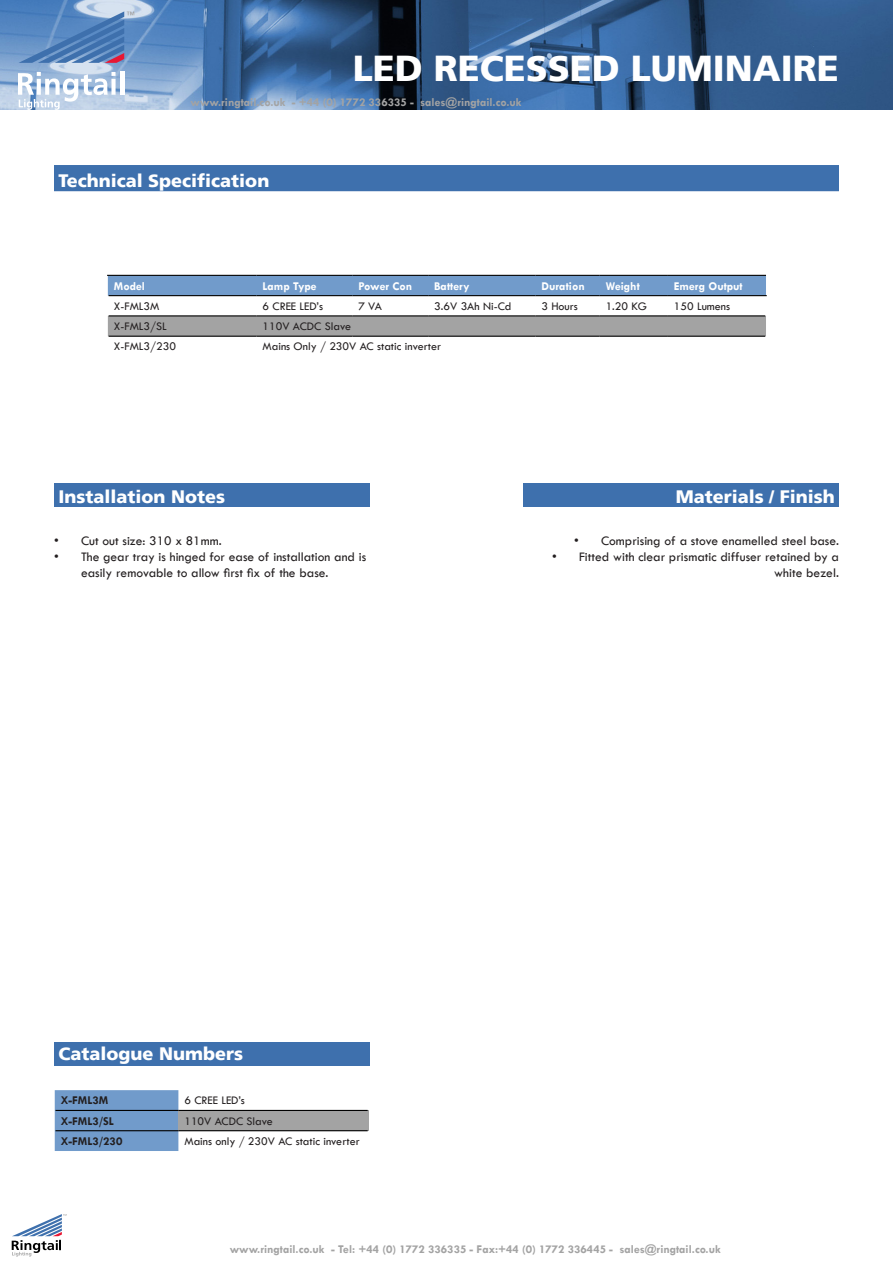
<style>
.page{position:relative;width:893px;height:1263px;background:#fff}
.page>*{position:absolute;margin:0;border:0;box-sizing:border-box;transform-origin:0 0}
.t1{font:900 36px "Frutiger";color:#fff}
.t2{font:900 18px "Frutiger";color:#fff}
.t3{font:500 13.5px/16.2px "Tw Cen";color:#231f20}
.t4{font:500 12px "Tw Cen";color:#231f20}
.t5{font:700 12px "Tw Cen";color:#a3a3a3}
.t6{font:700 12px "Tw Cen";color:#fff}
.t7{font:700 12px "Tw Cen";color:#231f20}
</style>
<div class="page">
<img style="left:0;top:0;width:893px;height:110px">
<hr style="left:120px;top:72px;width:4px;height:23px;background:#fff">
<svg style="left:18px;top:72px;width:98px;height:38px"></svg>
<svg style="left:19px;top:11px;width:115px;height:52px;background:#5c87bd"></svg>
<svg style="left:12px;top:1214px;width:55px;height:42px"></svg>
<div style="left:55px;top:1090px;width:123px;height:61px;background:#719bcb"></div>
<div style="left:178px;top:1110px;width:190px;height:21px;background:#a3a3a3"></div>
<hr style="left:56px;top:1110px;width:122px;height:1px;background:#010101">
<hr style="left:178px;top:1110px;width:190px;height:1px;background:#010101">
<hr style="left:56px;top:1130px;width:122px;height:1px;background:#010101">
<hr style="left:178px;top:1130px;width:190px;height:1px;background:#010101">
<div style="left:54px;top:1042px;width:315px;height:24px;background:#3e70ad"></div>
<div style="left:54px;top:165px;width:785px;height:26px;background:#3e70ad"></div>
<div style="left:54px;top:483px;width:315px;height:23px;background:#3e70ad"></div>
<div style="left:524px;top:483px;width:315px;height:23px;background:#3e70ad"></div>
<div style="left:108px;top:276px;width:658px;height:20px;background:#719bcb"></div>
<svg style="left:108px;top:316px;width:658px;height:20px;background:#9c9c9c"></svg>
<hr style="left:109px;top:315px;width:147px;height:1px;background:#010101">
<hr style="left:256px;top:315px;width:96px;height:1px;background:#010101">
<hr style="left:352px;top:315px;width:76px;height:1px;background:#010101">
<hr style="left:428px;top:315px;width:107px;height:1px;background:#010101">
<hr style="left:535px;top:315px;width:65px;height:1px;background:#010101">
<hr style="left:600px;top:315px;width:68px;height:1px;background:#010101">
<hr style="left:668px;top:315px;width:97px;height:1px;background:#010101">
<hr style="left:109px;top:336px;width:147px;height:1px;background:#010101">
<hr style="left:256px;top:336px;width:96px;height:1px;background:#010101">
<hr style="left:352px;top:336px;width:76px;height:1px;background:#010101">
<hr style="left:428px;top:336px;width:107px;height:1px;background:#010101">
<hr style="left:535px;top:336px;width:65px;height:1px;background:#010101">
<hr style="left:600px;top:336px;width:68px;height:1px;background:#010101">
<hr style="left:668px;top:336px;width:97px;height:1px;background:#010101">
<hr style="left:107px;top:275px;width:149px;height:1px;background:#010101">
<hr style="left:256px;top:275px;width:96px;height:1px;background:#010101">
<hr style="left:352px;top:275px;width:76px;height:1px;background:#010101">
<hr style="left:428px;top:275px;width:107px;height:1px;background:#010101">
<hr style="left:535px;top:275px;width:65px;height:1px;background:#010101">
<hr style="left:600px;top:275px;width:68px;height:1px;background:#010101">
<hr style="left:668px;top:275px;width:98px;height:1px;background:#010101">
<hr style="left:109px;top:295px;width:147px;height:1px;background:#010101">
<hr style="left:256px;top:295px;width:96px;height:1px;background:#010101">
<hr style="left:352px;top:295px;width:76px;height:1px;background:#010101">
<hr style="left:428px;top:295px;width:107px;height:1px;background:#010101">
<hr style="left:535px;top:295px;width:65px;height:1px;background:#010101">
<hr style="left:600px;top:295px;width:68px;height:1px;background:#010101">
<hr style="left:668px;top:295px;width:99px;height:1px;background:#010101">
<p class="t1" style="left:353px;top:47px;width:488px">LED RECESSED LUMINAIRE</p>
<p class="t5" style="left:191px;top:95px;width:333px">www.ringtail.co.uk - +44 (0) 1772 336335 - sales@ringtail.co.uk</p>
<p class="t2" style="left:58px;top:170px;width:212px">Technical Specification</p>
<p class="t6" style="left:114px;top:279px;width:33px">Model</p>
<p class="t6" style="left:262px;top:279px;width:56px">Lamp Type</p>
<p class="t6" style="left:358px;top:279px;width:55px">Power Con</p>
<p class="t6" style="left:434px;top:279px;width:37px">Battery</p>
<p class="t6" style="left:541px;top:279px;width:45px">Duration</p>
<p class="t6" style="left:606px;top:279px;width:36px">Weight</p>
<p class="t6" style="left:674px;top:279px;width:70px">Emerg Output</p>
<p class="t4" style="left:114px;top:299px;width:47px">X-FML3M</p>
<p class="t4" style="left:262px;top:299px;width:62px">6 CREE LED’s</p>
<p class="t4" style="left:358px;top:299px;width:25px">7 VA</p>
<p class="t4" style="left:434px;top:299px;width:79px">3.6V 3Ah Ni-Cd</p>
<p class="t4" style="left:541px;top:299px;width:38px">3 Hours</p>
<p class="t4" style="left:606px;top:299px;width:43px">1.20 KG</p>
<p class="t4" style="left:674px;top:299px;width:58px">150 Lumens</p>
<p class="t4" style="left:114px;top:319px;width:54px">X-FML3/SL</p>
<p class="t4" style="left:262px;top:319px;width:90px">110V ACDC Slave</p>
<p class="t4" style="left:114px;top:339px;width:64px">X-FML3/230</p>
<p class="t4" style="left:262px;top:339px;width:180px">Mains Only / 230V AC static inverter</p>
<p class="t2" style="left:58px;top:486px;width:168px">Installation Notes</p>
<p class="t2" style="left:676px;top:486px;width:161px">Materials / Finish</p>
<p class="t3" style="left:54px;top:532px;width:169px">• Cut out size: 310 x 81mm.</p>
<p class="t3" style="left:81px;top:548px;width:287px;text-indent:-27px">• The gear tray is hinged for ease of installation and is easily removable to allow first fix of the base.</p>
<p class="t3" style="left:574px;top:532px;width:266px">• Comprising of a stove enamelled steel base.</p>
<p class="t3" style="left:552px;top:548px;width:288px;text-align:right">• Fitted with clear prismatic diffuser retained by a white bezel.</p>
<p class="t2" style="left:58px;top:1043px;width:186px">Catalogue Numbers</p>
<p class="t7" style="left:61px;top:1093px;width:49px">X-FML3M</p>
<p class="t4" style="left:184px;top:1093px;width:62px">6 CREE LED’s</p>
<p class="t7" style="left:61px;top:1114px;width:55px">X-FML3/SL</p>
<p class="t4" style="left:184px;top:1114px;width:90px">110V ACDC Slave</p>
<p class="t7" style="left:61px;top:1134px;width:63px">X-FML3/230</p>
<p class="t4" style="left:184px;top:1134px;width:177px">Mains only / 230V AC static inverter</p>
<p class="t5" style="left:230px;top:1242px;width:493px">www.ringtail.co.uk - Tel: +44 (0) 1772 336335 - Fax:+44 (0) 1772 336445 - sales@ringtail.co.uk</p>
</div>
